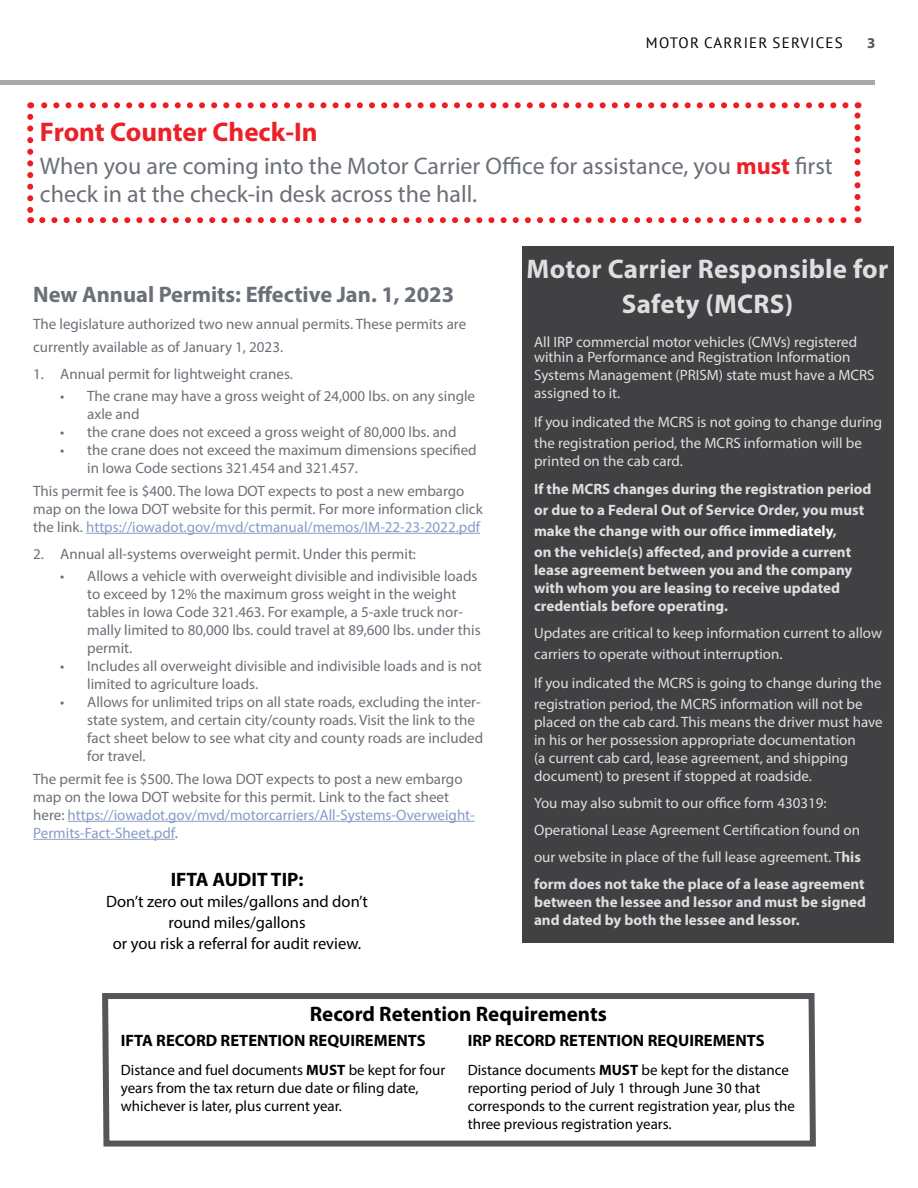
<style>
.page{position:relative;width:918px;height:1188px;background:#fff}
.page>*{position:absolute;margin:0;border:0;box-sizing:border-box;transform-origin:0 0}
.t1{font:700 27px/34.5px "Myriad Pro";letter-spacing:.01em;color:#dedfe0;text-align:center}
.t2{font:700 27px "Myriad Pro";color:#ec2127}
.t3{font:24px/28.5px "Myriad Pro";color:#6b7078}
.t4{font:700 22.5px "Myriad Pro";color:#6b7078}
.t5{font:700 21px "Myriad Pro";color:#000}
.t6{font:700 19.5px "Myriad Pro";color:#000}
.t7{font:16.5px/21px "Myriad Pro";color:#000;text-align:center}
.t8{font:700 16.5px "Myriad Pro";color:#000}
.t9{font:15px/18px "Myriad Pro";color:#6b7078}
.t10{font:15px/18px "Myriad Pro";color:#dedfe0}
.t11{font:700 15px/21px "Myriad Pro";color:#dedfe0}
.t12{font:15px/18px "Myriad Pro";color:#000}
.t13{font:15px "PT Sans";letter-spacing:.08em;color:#000}
.t14{font:700 15px "Myriad Pro";color:#54565a}
.s1{font-weight:700;color:#ec2127}
.s2{color:#879bc6}
.s3{color:#fff}
.s4{font-weight:700}
</style>
<div class="page">
<hr style="left:0;top:81px;width:875px;height:4px;background:#a7a8a9">
<svg style="left:102px;top:993px;width:714px;height:154px"></svg>
<svg style="left:42px;top:217px;width:805px;height:6px"></svg>
<svg style="left:27px;top:117px;width:6px;height:106px"></svg>
<svg style="left:855px;top:102px;width:6px;height:107px"></svg>
<svg style="left:30px;top:102px;width:816px;height:6px"></svg>
<hr style="left:86px;top:533px;width:394px;height:1px;background:#879bc6">
<hr style="left:68px;top:821px;width:407px;height:1px;background:#879bc6">
<hr style="left:33px;top:839px;width:142px;height:1px;background:#879bc6">
<div style="left:523px;top:246px;width:371px;height:697px;background:#414042"></div>
<p class="t13" style="left:646px;top:34px;width:198px">MOTOR CARRIER SERVICES</p>
<p class="t14" style="left:867px;top:33px;width:10px">3</p>
<h1 class="t2" style="left:40px;top:114px;width:279px">Front Counter Check-In</h1>
<h2 class="t3" style="left:40px;top:151px;width:794px">When you are coming into the Motor Carrier Office for assistance, you <span class="s1">must</span> first check in at the check-in desk across the hall.</h2>
<h3 class="t4" style="left:33px;top:280px;width:422px">New Annual Permits: Effective Jan. 1, 2023</h3>
<p class="t9" style="left:33px;top:313px;width:434px;line-height:22.5px">The legislature authorized two new annual permits. These permits are currently available as of January 1, 2023.</p>
<p class="t9" style="left:33px;top:365px;width:261px">1. Annual permit for lightweight cranes.</p>
<p class="t9" style="left:87px;top:387px;width:389px;text-indent:-27px">• The crane may have a gross weight of 24,000 lbs. on any single axle and</p>
<p class="t9" style="left:60px;top:423px;width:398px">• the crane does not exceed a gross weight of 80,000 lbs. and</p>
<p class="t9" style="left:87px;top:441px;width:391px;text-indent:-27px">• the crane does not exceed the maximum dimensions specified in Iowa Code sections 321.454 and 321.457.</p>
<p class="t9" style="left:33px;top:482px;width:451px">This permit fee is $400. The Iowa DOT expects to post a new embargo map on the Iowa DOT website for this permit. For more information click the link. <span class="s2">https://iowadot.gov/mvd/ctmanual/memos/IM-22-23-2022.pdf</span></p>
<p class="t9" style="left:33px;top:545px;width:384px">2. Annual all-systems overweight permit. Under this permit:</p>
<p class="t9" style="left:87px;top:567px;width:395px;text-indent:-27px">• Allows a vehicle with overweight divisible and indivisible loads to exceed by 12% the maximum gross weight in the weight tables in Iowa Code 321.463. For example, a 5-axle truck nor&shy;mally limited to 80,000 lbs. could travel at 89,600 lbs. under this permit.</p>
<p class="t9" style="left:87px;top:657px;width:396px;text-indent:-27px">• Includes all overweight divisible and indivisible loads and is not limited to agriculture loads.</p>
<p class="t9" style="left:87px;top:693px;width:397px;text-indent:-27px">• Allows for unlimited trips on all state roads, excluding the inter&shy;state system, and certain city/county roads. Visit the link to the fact sheet below to see what city and county roads are included for travel.</p>
<p class="t9" style="left:33px;top:770px;width:443px">The permit fee is $500. The Iowa DOT expects to post a new embargo map on the Iowa DOT website for this permit. Link to the fact sheet here: <span class="s2">https://iowadot.gov/mvd/motorcarriers/All-Systems-Overweight-Permits-Fact-Sheet.pdf</span>.</p>
<h3 class="t6" style="left:171px;top:867px;width:134px">IFTA AUDIT TIP:</h3>
<p class="t7" style="left:106px;top:891px;width:263px">Don’t zero out miles/gallons and don’t round miles/gallons<br>or you risk a referral for audit review.</p>
<h1 class="t1" style="left:527px;top:251px;width:363px">Motor Carrier Responsible for<br>Safety (MCRS)</h1>
<p class="t10" style="left:534px;top:334px;width:325px;line-height:15px">All IRP commercial motor vehicles (CMVs) registered within a Performance and Registration Information</p>
<p class="t10" style="left:534px;top:366px;width:342px">Systems Management (PRISM) state must have a MCRS assigned to it.</p>
<p class="t10" style="left:534px;top:411px;width:350px;line-height:21px">If you indicated the MCRS is not going to change during the registration period, the MCRS information will be</p>
<p class="t10" style="left:534px;top:451px;width:150px">printed on the cab card.</p>
<p class="t11" style="left:534px;top:478px;width:339px">If the MCRS changes during the registration period or due to a Federal Out of Service Order, you must make the change with our office <span class="s3">immediately</span>,<br>on the vehicle(s) affected, and provide a current</p>
<p class="t11" style="left:534px;top:561px;width:320px;line-height:18px">lease agreement between you and the company with whom you are leasing to receive updated credentials before operating.</p>
<p class="t10" style="left:534px;top:622px;width:349px;line-height:21px">Updates are critical to keep information current to allow carriers to operate without interruption.</p>
<p class="t10" style="left:534px;top:672px;width:349px;line-height:21px">If you indicated the MCRS is going to change during the registration period, the MCRS information will not be</p>
<p class="t10" style="left:534px;top:712px;width:350px">placed on the cab card. This means the driver must have in his or her possession appropriate documentation<br>(a current cab card, lease agreement, and shipping document) to present if stopped at roadside.</p>
<p class="t10" style="left:534px;top:789px;width:332px;line-height:27px">You may also submit to our office form 430319:<br>Operational Lease Agreement Certification found on our website in place of the full lease agreement. T<span class="s4">his form does not take the place of a lease agreement</span></p>
<p class="t11" style="left:534px;top:892px;width:334px;line-height:18px">between the lessee and lessor and must be signed and dated by both the lessee and lessor.</p>
<h3 class="t5" style="left:310px;top:1000px;width:299px">Record Retention Requirements</h3>
<p class="t8" style="left:121px;top:1030px;width:306px">IFTA RECORD RETENTION REQUIREMENTS</p>
<p class="t8" style="left:468px;top:1030px;width:298px">IRP RECORD RETENTION REQUIREMENTS</p>
<p class="t12" style="left:121px;top:1060px;width:326px">Distance and fuel documents <span class="s4">MUST</span> be kept for four years from the tax return due date or filing date, whichever is later, plus current year.</p>
<p class="t12" style="left:468px;top:1060px;width:329px">Distance documents <span class="s4">MUST</span> be kept for the distance reporting period of July 1 through June 30 that corresponds to the current registration year, plus the three previous registration years.</p>
</div>
